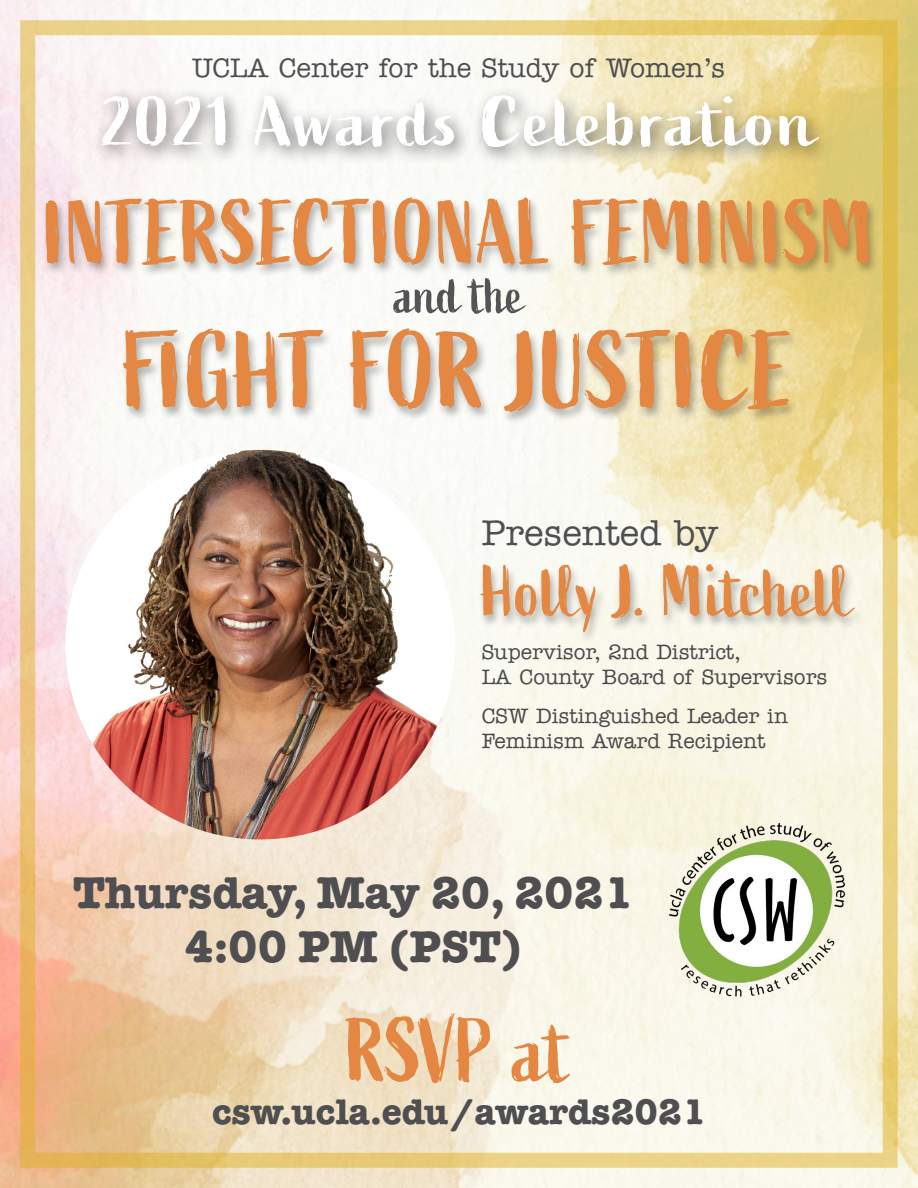
<style>
.page{position:relative;width:918px;height:1188px;background:#fff}
.page>*{position:absolute;margin:0;border:0;box-sizing:border-box;transform-origin:0 0}
.t1{font:108px "Active";letter-spacing:-.005em;color:#e48742}
.t2{font:90px "Active";letter-spacing:.005em;color:#e48742}
.t3{font:72px "Active";letter-spacing:.005em;color:#e48742}
.t4{font:69px "Active";letter-spacing:.025em;color:#fff;scale:1.25 1}
.t5{font:54px "Active";color:#545456}
.t6{font:700 45px/54px "American Typewriter ITC Pro";color:#4f4f51;text-align:center}
.t7{font:700 36px "American Typewriter ITC Pro";color:#4f4f51}
.t8{font:500 36px "American Typewriter ITC Pro";color:#4f4f51}
.t9{font:500 27px "American Typewriter ITC Pro";color:#4f4f51}
.t10{font:500 21px/25.2px "American Typewriter ITC Pro";color:#4a4a4d}
</style>
<div class="page">
<img style="left:0;top:0;width:918px;height:1188px">
<div style="left:20px;top:20px;width:878px;height:1148px;border:15px solid #deb328"></div>
<img style="left:663px;top:820px;width:187px;height:180px">
<div style="left:92px;top:85px;width:745px;height:82px;background:#000;opacity:.51"></div>
<img style="left:65px;top:450px;width:390px;height:389px;border-radius:195px">
<div style="left:477px;top:562px;width:388px;height:83px;background:#000;opacity:.3"></div>
<div style="left:42px;top:196px;width:837px;height:229px;background:#000;opacity:.3"></div>
<p class="t9" style="left:193px;top:51px;width:534px">UCLA Center for the Study of Women’s</p>
<h3 class="t4" style="left:103px;top:83px;width:572px">2021 Awards Celebration</h3>
<h2 class="t2" style="left:43px;top:182px;width:833px">INTERSECTIONAL FEMINISM</h2>
<h3 class="t5" style="left:394px;top:264px;width:131px">and the</h3>
<h1 class="t1" style="left:123px;top:310px;width:672px">FIGHT FOR JUSTICE</h1>
<h3 class="t8" style="left:482px;top:510px;width:238px">Presented by</h3>
<h3 class="t3" style="left:482px;top:550px;width:375px">Holly J. Mitchell</h3>
<p class="t10" style="left:482px;top:639px;width:347px">Supervisor, 2nd District,<br>LA County Board of Supervisors</p>
<p class="t10" style="left:482px;top:703px;width:308px">CSW Distinguished Leader in<br>Feminism Award Recipient</p>
<h3 class="t6" style="left:73px;top:866px;width:561px">Thursday, May 20, 2021<br>4:00 PM (PST)</h3>
<h2 class="t2" style="left:347px;top:1000px;width:226px">RSVP at</h2>
<h3 class="t7" style="left:212px;top:1089px;width:495px">csw.ucla.edu/awards2021</h3>
</div>
